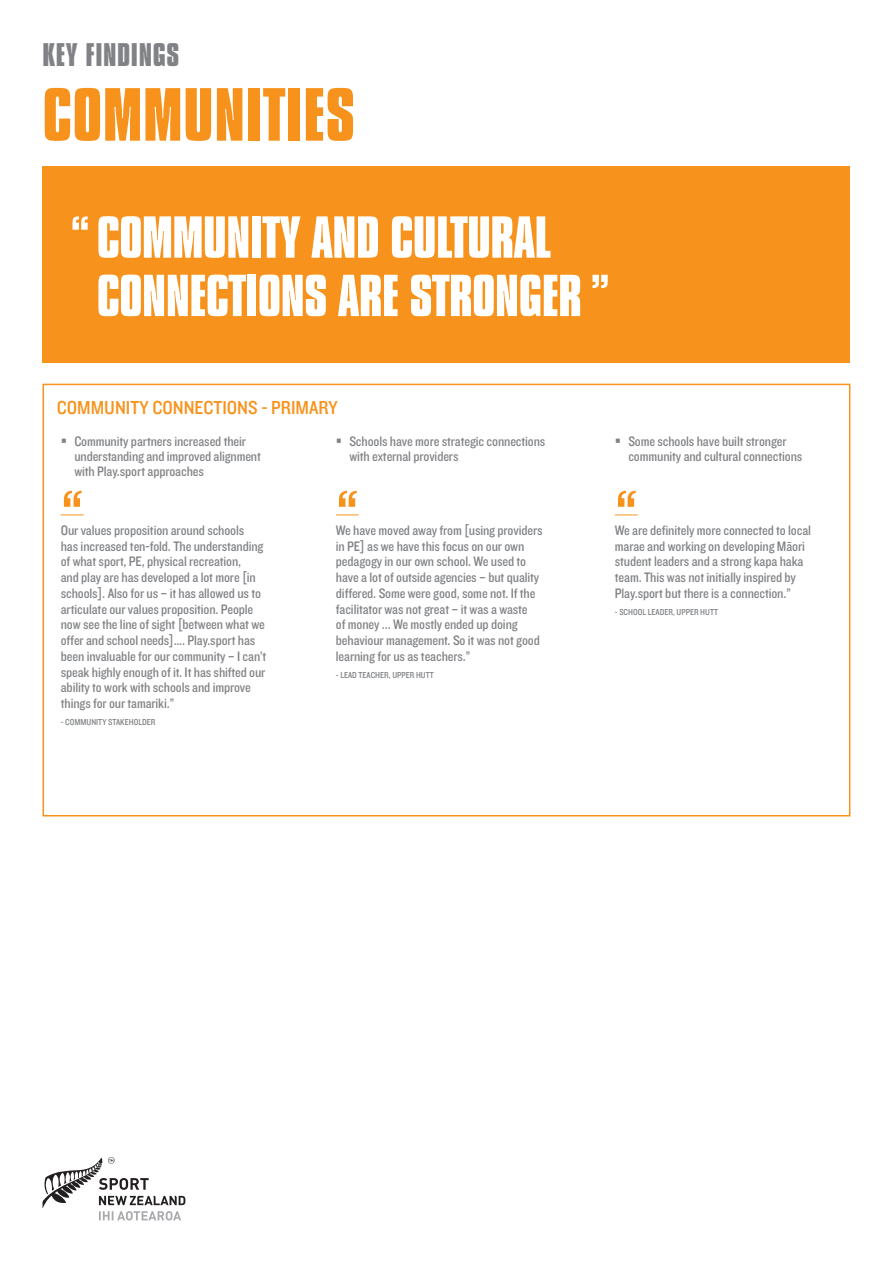
<style>
.page{position:relative;width:893px;height:1263px;background:#fff}
.page>*{position:absolute;margin:0;border:0;box-sizing:border-box;transform-origin:0 0}
.QUOTE_orange{font:72px "Knockout 30 Junior Welterwt";color:#f7931d}
.TOP{font:700 69px "Compacta MT Std";letter-spacing:.01em;color:#f7931d}
.BIG_QUOTE{font:700 54.15px "Compacta MT Std";letter-spacing:-.01em;color:#fff}
.grey_heading_TOP{font:700 30px "Compacta MT Std";letter-spacing:.02em;color:#808285}
.RED_sub{font:19.5px "Knockout 30 Junior Welterwt";color:#f7931d}
.grey_point{font:14.25px/15.8px "Knockout 30 Junior Welterwt";letter-spacing:-.01em;color:#808285}
.grey_NAME{font:9px "Knockout 30 Junior Welterwt";color:#808285}
</style>
<div class="page">
<div style="left:43px;top:384px;width:807px;height:432px;border:2px solid #f7931d"></div>
<svg style="left:43px;top:1157px;width:142px;height:63px"></svg>
<div style="left:43px;top:167px;width:807px;height:196px;background:#f7931d"></div>
<svg style="left:61px;top:515px;width:23px;height:1px"></svg>
<svg style="left:336px;top:515px;width:23px;height:1px"></svg>
<svg style="left:615px;top:515px;width:23px;height:1px"></svg>
<p class="grey_heading_TOP" style="left:43px;top:37px;width:138px">KEY FINDINGS</p>
<p class="TOP" style="left:43px;top:75px;width:314px">COMMUNITIES</p>
<p class="BIG_QUOTE" style="left:70px;top:206px;width:483px">“ COMMUNITY AND CULTURAL</p>
<p class="BIG_QUOTE" style="left:97px;top:264px;width:515px">CONNECTIONS ARE STRONGER ”</p>
<p class="RED_sub" style="left:57px;top:394px;width:282px">COMMUNITY CONNECTIONS - PRIMARY</p>
<p class="grey_point" style="left:74px;top:433px;width:188px;line-height:15px">Community partners increased their understanding and improved alignment with Play.sport approaches</p>
<p class="QUOTE_orange" style="left:61px;top:466px;width:24px">“</p>
<p class="grey_point" style="left:61px;top:522px;width:207px">Our values proposition around schools<br>has increased ten-fold. The understanding of what sport, PE, physical recreation,<br>and play are has developed a lot more [in schools]. Also for us – it has allowed us to articulate our values proposition. People now see the line of sight [between what we offer and school needs]…. Play.sport has been invaluable for our community – I can’t speak highly enough of it. It has shifted our ability to work with schools and improve things for our tamariki.”</p>
<p class="grey_NAME" style="left:61px;top:716px;width:96px">- COMMUNITY STAKEHOLDER</p>
<p class="grey_point" style="left:349px;top:433px;width:198px;line-height:15px">Schools have more strategic connections with external providers</p>
<p class="QUOTE_orange" style="left:336px;top:466px;width:24px">“</p>
<p class="grey_point" style="left:336px;top:522px;width:208px">We have moved away from [using providers in PE] as we have this focus on our own pedagogy in our own school. We used to have a lot of outside agencies – but quality differed. Some were good, some not. If the facilitator was not great – it was a waste<br>of money ... We mostly ended up doing behaviour management. So it was not good learning for us as teachers.”</p>
<p class="grey_NAME" style="left:336px;top:669px;width:99px">- LEAD TEACHER, UPPER HUTT</p>
<p class="grey_point" style="left:628px;top:433px;width:176px;line-height:15px">Some schools have built stronger community and cultural connections</p>
<p class="QUOTE_orange" style="left:615px;top:466px;width:24px">“</p>
<p class="grey_point" style="left:615px;top:522px;width:198px">We are definitely more connected to local marae and working on developing Māori student leaders and a strong kapa haka team. This was not initially inspired by Play.sport but there is a connection.”</p>
<p class="grey_NAME" style="left:615px;top:606px;width:105px">- SCHOOL LEADER, UPPER HUTT</p>
</div>
